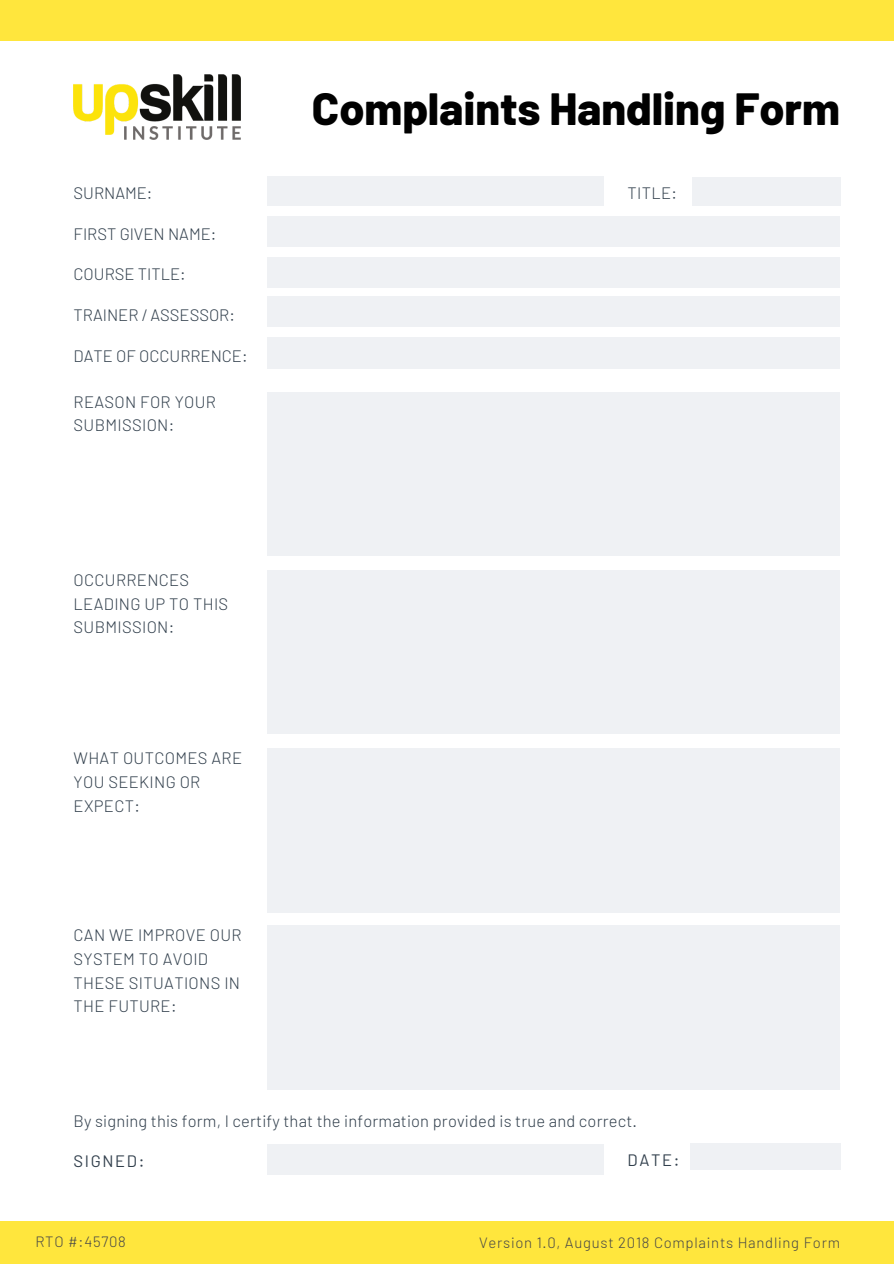
<style>
.page{position:relative;width:894px;height:1264px;background:#fff}
.page>*{position:absolute;margin:0;border:0;box-sizing:border-box;transform-origin:0 0}
.t1{font:800 45px "Barlow";color:#000}
.t2{font:300 16.5px/23.7px "Barlow";letter-spacing:.02em;color:#313f4c}
.t3{font:300 16.5px "Barlow";color:#313f4c}
.t4{font:16.5px "Barlow";letter-spacing:.1em;color:#313f4c}
.t5{font:300 14.85px "Barlow";letter-spacing:.05em;color:#474747}
</style>
<div class="page">
<div style="left:267px;top:176px;width:336px;height:30px;background:#eff1f4"></div>
<div style="left:267px;top:216px;width:572px;height:31px;background:#eff1f4"></div>
<div style="left:267px;top:257px;width:572px;height:30px;background:#eff1f4"></div>
<div style="left:267px;top:296px;width:572px;height:30px;background:#eff1f4"></div>
<div style="left:267px;top:338px;width:572px;height:30px;background:#eff1f4"></div>
<div style="left:0;top:0;width:893px;height:40px;background:#ffe63d"></div>
<div style="left:0;top:1221px;width:893px;height:42px;background:#ffe63d"></div>
<img style="left:74px;top:75px;width:166px;height:64px">
<div style="left:267px;top:392px;width:572px;height:163px;background:#eff1f4"></div>
<div style="left:267px;top:570px;width:572px;height:163px;background:#eff1f4"></div>
<div style="left:267px;top:748px;width:572px;height:164px;background:#eff1f4"></div>
<div style="left:267px;top:925px;width:572px;height:164px;background:#eff1f4"></div>
<div style="left:267px;top:1144px;width:336px;height:29px;background:#eff1f4"></div>
<div style="left:690px;top:1143px;width:150px;height:26px;background:#eff1f4"></div>
<div style="left:691px;top:177px;width:149px;height:28px;background:#eff1f4"></div>
<p class="t3" style="left:74px;top:183px;width:80px">SURNAME:</p>
<p class="t3" style="left:74px;top:223px;width:144px">FIRST GIVEN NAME:</p>
<p class="t3" style="left:74px;top:264px;width:114px">COURSE TITLE:</p>
<p class="t3" style="left:74px;top:304px;width:163px">TRAINER / ASSESSOR:</p>
<p class="t3" style="left:74px;top:345px;width:175px">DATE OF OCCURRENCE:</p>
<p class="t2" style="left:74px;top:389px;width:144px">REASON FOR YOUR<br>SUBMISSION:</p>
<p class="t2" style="left:74px;top:567px;width:156px">OCCURRENCES<br>LEADING UP TO THIS<br>SUBMISSION:</p>
<p class="t2" style="left:74px;top:746px;width:170px">WHAT OUTCOMES ARE<br>YOU SEEKING OR<br>EXPECT:</p>
<p class="t2" style="left:74px;top:923px;width:169px">CAN WE IMPROVE OUR<br>SYSTEM TO AVOID<br>THESE SITUATIONS IN<br>THE FUTURE:</p>
<p class="t1" style="left:312px;top:80px;width:529px">Complaints Handling Form</p>
<p class="t2" style="left:627px;top:181px;width:51px">TITLE:</p>
<p class="t2" style="left:74px;top:1108px;width:565px">By signing this form, I certify that the information provided is true and correct.</p>
<p class="t4" style="left:74px;top:1150px;width:72px">SIGNED:</p>
<p class="t4" style="left:627px;top:1149px;width:53px">DATE:</p>
<p class="t5" style="left:35px;top:1232px;width:92px">RTO #:45708</p>
<p class="t5" style="left:479px;top:1233px;width:362px">Version 1.0, August 2018 Complaints Handling Form</p>
</div>
